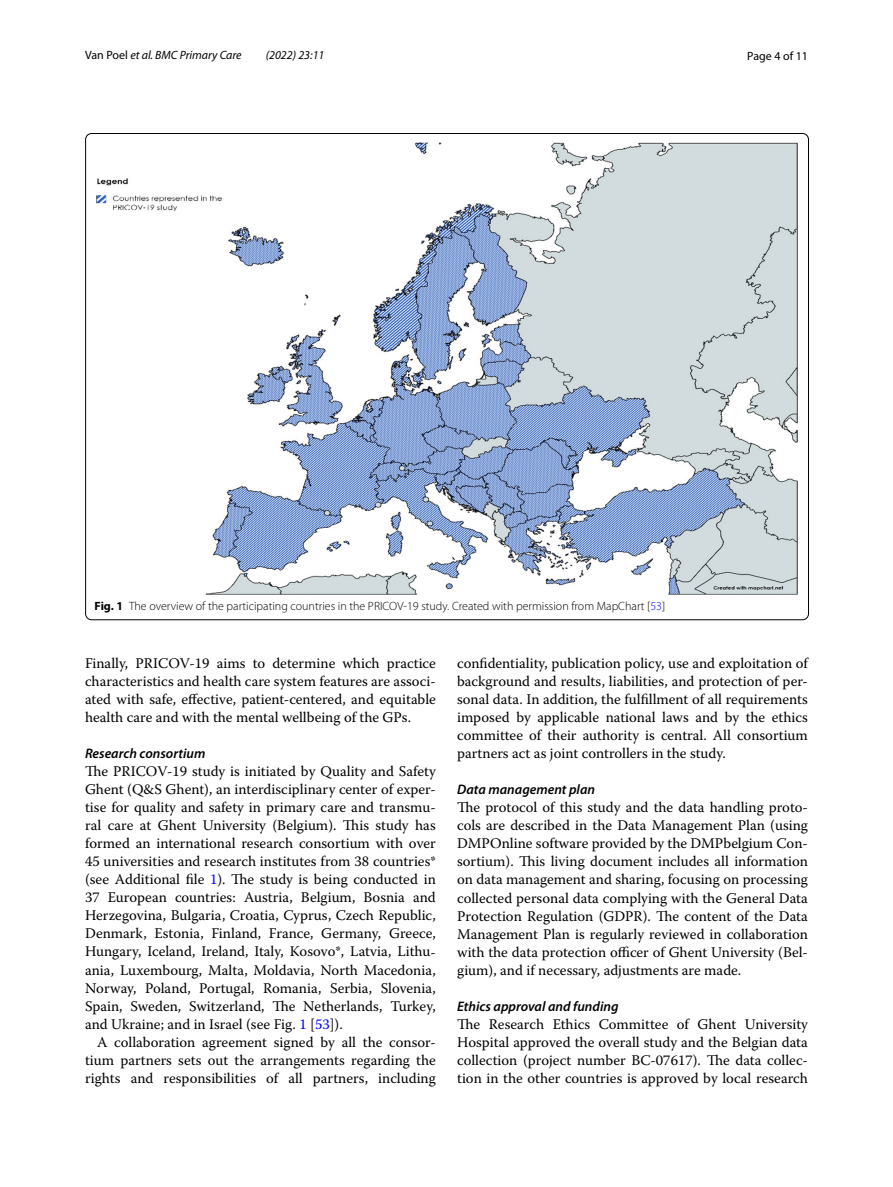
<style>
.page{position:relative;width:893px;height:1187px;background:#fff}
.page>*{position:absolute;margin:0;border:0;box-sizing:border-box;transform-origin:0 0}
.t1{font:14.7px/18px "Warnock Pro";color:#000;text-align:justify}
.t2{font:italic 600 13.8px "Myriad Pro";color:#000}
.t3{font:300 12px "Myriad Pro";color:#000}
.t4{font:italic 12px "Myriad Pro";color:#000}
.t5{font:12px "Myriad Pro";color:#000}
.s1{font-style:normal}
.s2{font-weight:700}
.s3{color:#00f}
</style>
<div class="page">
<img style="left:97px;top:142px;width:700px;height:453px">
<p class="t4" style="left:85px;top:48px;width:158px"><span class="s1">Van Poel</span> et al. BMC Primary Care</p>
<p class="t4" style="left:266px;top:48px;width:60px">(2022) 23:11</p>
<p class="t5" style="left:747px;top:48px;width:62px">Page 4 of 11</p>
<p class="t3" style="left:95px;top:599px;width:572px"><span class="s2">Fig. 1</span> The overview of the participating countries in the PRICOV-19 study. Created with permission from MapChart [<span class="s3">53</span>]</p>
<p class="t1" style="left:85px;top:654px;width:352px">Finally, PRICOV-19 aims to determine which practice characteristics and health care system features are associ&shy;ated with safe, effective, patient-centered, and equitable health care and with the mental wellbeing of the GPs.</p>
<p class="t2" style="left:85px;top:745px;width:122px">Research consortium</p>
<p class="t1" style="left:85px;top:762px;width:352px">The PRICOV-19 study is initiated by Quality and Safety Ghent (Q&amp;S Ghent), an interdisciplinary center of exper&shy;tise for quality and safety in primary care and transmu&shy;ral care at Ghent University (Belgium). This study has formed an international research consortium with over 45 universities and research institutes from 38 countries* (see Additional file <span class="s3">1</span>). The study is being conducted in 37 European countries: Austria, Belgium, Bosnia and Herzegovina, Bulgaria, Croatia, Cyprus, Czech Republic, Denmark, Estonia, Finland, France, Germany, Greece, Hungary, Iceland, Ireland, Italy, Kosovo*, Latvia, Lithu&shy;ania, Luxembourg, Malta, Moldavia, North Macedonia, Norway, Poland, Portugal, Romania, Serbia, Slovenia, Spain, Sweden, Switzerland, The Netherlands, Turkey, and Ukraine; and in Israel (see Fig. <span class="s3">1</span> [<span class="s3">53</span>]).</p>
<p class="t1" style="left:85px;top:1032px;width:352px;text-indent:12px">A collaboration agreement signed by all the consor&shy;tium partners sets out the arrangements regarding the rights and responsibilities of all partners, including</p>
<p class="t1" style="left:457px;top:654px;width:352px">confidentiality, publication policy, use and exploitation of background and results, liabilities, and protection of per&shy;sonal data. In addition, the fulfillment of all requirements imposed by applicable national laws and by the ethics committee of their authority is central. All consortium partners act as joint controllers in the study.</p>
<p class="t2" style="left:457px;top:781px;width:139px">Data management plan</p>
<p class="t1" style="left:457px;top:798px;width:352px">The protocol of this study and the data handling proto&shy;cols are described in the Data Management Plan (using DMPOnline software provided by the DMPbelgium Con&shy;sortium). This living document includes all information on data management and sharing, focusing on processing collected personal data complying with the General Data Protection Regulation (GDPR). The content of the Data Management Plan is regularly reviewed in collaboration with the data protection officer of Ghent University (Bel&shy;gium), and if necessary, adjustments are made.</p>
<p class="t2" style="left:457px;top:997px;width:163px">Ethics approval and funding</p>
<p class="t1" style="left:457px;top:1014px;width:352px">The Research Ethics Committee of Ghent University Hospital approved the overall study and the Belgian data collection (project number BC-07617). The data collec&shy;tion in the other countries is approved by local research</p>
</div>
